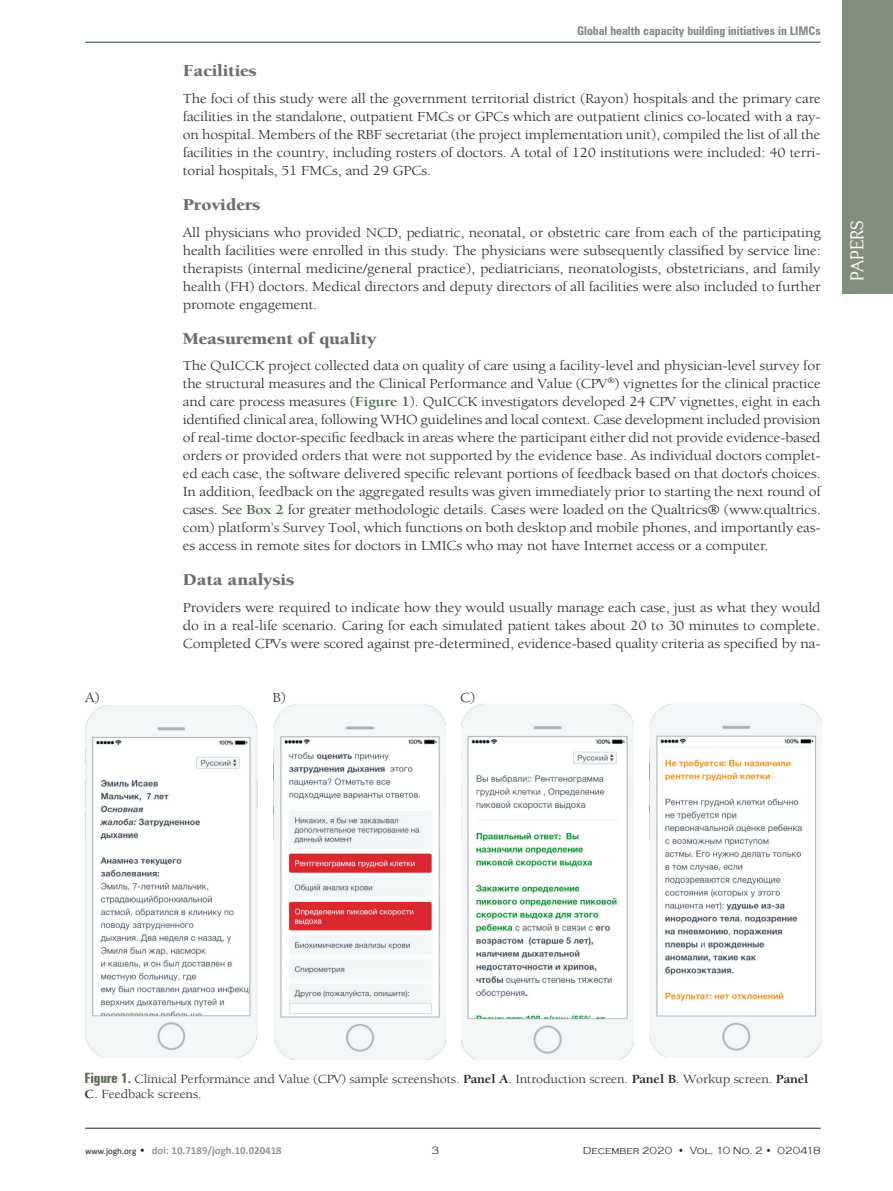
<style>
.page{position:relative;width:893px;height:1191px;background:#fff}
.page>*{position:absolute;margin:0;border:0;box-sizing:border-box;transform-origin:0 0}
.t1{font:18px "Centabel";color:#fff}
.Podnaslovi_PAPERS_2{font:900 17.1px "Berkeley Std";letter-spacing:-.01em;color:#6c6d70;scale:1.11 1}
.tekst_osn{font:14.25px/18px "Berkeley Std";letter-spacing:-.01em;color:#231f20;text-align:justify;scale:1.11 1}
.potpisi_slike{font:12.9px/15.8px "Berkeley Std";letter-spacing:-.01em;color:#231f20;scale:1.11 1}
.t2{font:700 condensed 12px "Zurich BT";color:#808285}
.t3{font:700 10.95px "Calibri";color:#939598}
.t4{font:300 10.95px "Copperplate Gothic";color:#231f20}
.t5{font:300 10.5px "Copperplate Gothic";color:#231f20}
.s1{font-weight:700;color:#477045}
.s2{font-family:"Zurich BT";font-weight:700;font-stretch:extra-condensed;font-size:14.25px;color:#5f6f5b}
.s3{font-weight:700}
.s4{font-weight:400;font-size:9px;color:#231f20}
.s5{font-family:"Copperplate Gothic";font-weight:300;color:#231f20}
</style>
<div class="page">
<hr style="left:85px;top:1128px;width:736px;height:1px;background:#231f20">
<hr style="left:85px;top:42px;width:736px;height:1px;background:#244d32">
<div style="left:842px;top:0;width:51px;height:293px;background:#838d7c"></div>
<img style="left:85px;top:705px;width:172px;height:352px">
<img style="left:273px;top:704px;width:172px;height:355px">
<img style="left:461px;top:703px;width:172px;height:356px">
<img style="left:649px;top:703px;width:172px;height:354px">
<p class="t2" style="left:577px;top:23px;width:245px">Global health capacity building initiatives in LIMCs</p>
<p class="Podnaslovi_PAPERS_2" style="left:183px;top:62px;width:68px">Facilities</p>
<p class="tekst_osn" style="left:183px;top:90px;width:576px">The foci of this study were all the government territorial district (Rayon) hospitals and the primary care facilities in the standalone, outpatient FMCs or GPCs which are outpatient clinics co-located with a ray&shy;on hospital. Members of the RBF secretariat (the project implementation unit), compiled the list of all the facilities in the country, including rosters of doctors. A total of 120 institutions were included: 40 terri&shy;torial hospitals, 51 FMCs, and 29 GPCs.</p>
<p class="Podnaslovi_PAPERS_2" style="left:183px;top:196px;width:72px">Providers</p>
<p class="tekst_osn" style="left:183px;top:223px;width:576px">All physicians who provided NCD, pediatric, neonatal, or obstetric care from each of the participating health facilities were enrolled in this study. The physicians were subsequently classified by service line: therapists (internal medicine/general practice), pediatricians, neonatologists, obstetricians, and family health (FH) doctors. Medical directors and deputy directors of all facilities were also included to further promote engagement.</p>
<p class="Podnaslovi_PAPERS_2" style="left:183px;top:329px;width:176px">Measurement of quality</p>
<p class="tekst_osn" style="left:183px;top:357px;width:576px">The QuICCK project collected data on quality of care using a facility-level and physician-level survey for the structural measures and the Clinical Performance and Value (CPV<sup>®</sup>) vignettes for the clinical practice and care process measures (<span class="s1">Figure 1</span>). QuICCK investigators developed 24 CPV vignettes, eight in each identified clinical area, following WHO guidelines and local context. Case development included provision of real-time doctor-specific feedback in areas where the participant either did not provide evidence-based orders or provided orders that were not supported by the evidence base. As individual doctors complet&shy;ed each case, the software delivered specific relevant portions of feedback based on that doctor’s choices.<br>In addition, feedback on the aggregated results was given immediately prior to starting the next round of cases. See <span class="s1">Box 2</span> for greater methodologic details. Cases were loaded on the Qualtrics® (www.qualtrics. com) platform’s Survey Tool, which functions on both desktop and mobile phones, and importantly eas&shy;es access in remote sites for doctors in LMICs who may not have Internet access or a computer.</p>
<p class="Podnaslovi_PAPERS_2" style="left:183px;top:571px;width:102px">Data analysis</p>
<p class="tekst_osn" style="left:183px;top:598px;width:576px">Providers were required to indicate how they would usually manage each case, just as what they would do in a real-life scenario. Caring for each simulated patient takes about 20 to 30 minutes to complete.<br>Completed CPVs were scored against pre-determined, evidence-based quality criteria as specified by na-</p>
<p class="tekst_osn" style="left:85px;top:688px;width:15px">A)</p>
<p class="tekst_osn" style="left:273px;top:688px;width:14px">B)</p>
<p class="tekst_osn" style="left:460px;top:688px;width:15px">C)</p>
<p class="t1" style="left:846px;top:281px;width:63px;rotate:-90deg">PAPERS</p>
<p class="potpisi_slike" style="left:85px;top:1071px;width:654px"><span class="s2">Figure 1.</span> Clinical Performance and Value (CPV) sample screenshots. <span class="s3">Panel A</span>. Introduction screen. <span class="s3">Panel B</span>. Workup screen. <span class="s3">Panel<br>C</span>. Feedback screens.</p>
<p class="t3" style="left:85px;top:1142px;width:198px"><span class="s4">www.jogh.org</span> <span class="s5">•</span> doi: 10.7189/jogh.10.020418</p>
<p class="t4" style="left:432px;top:1144px;width:9px">3</p>
<p class="t5" style="left:583px;top:1144px;width:239px">December 2020 • Vol. 10 No. 2 • 020418</p>
</div>
